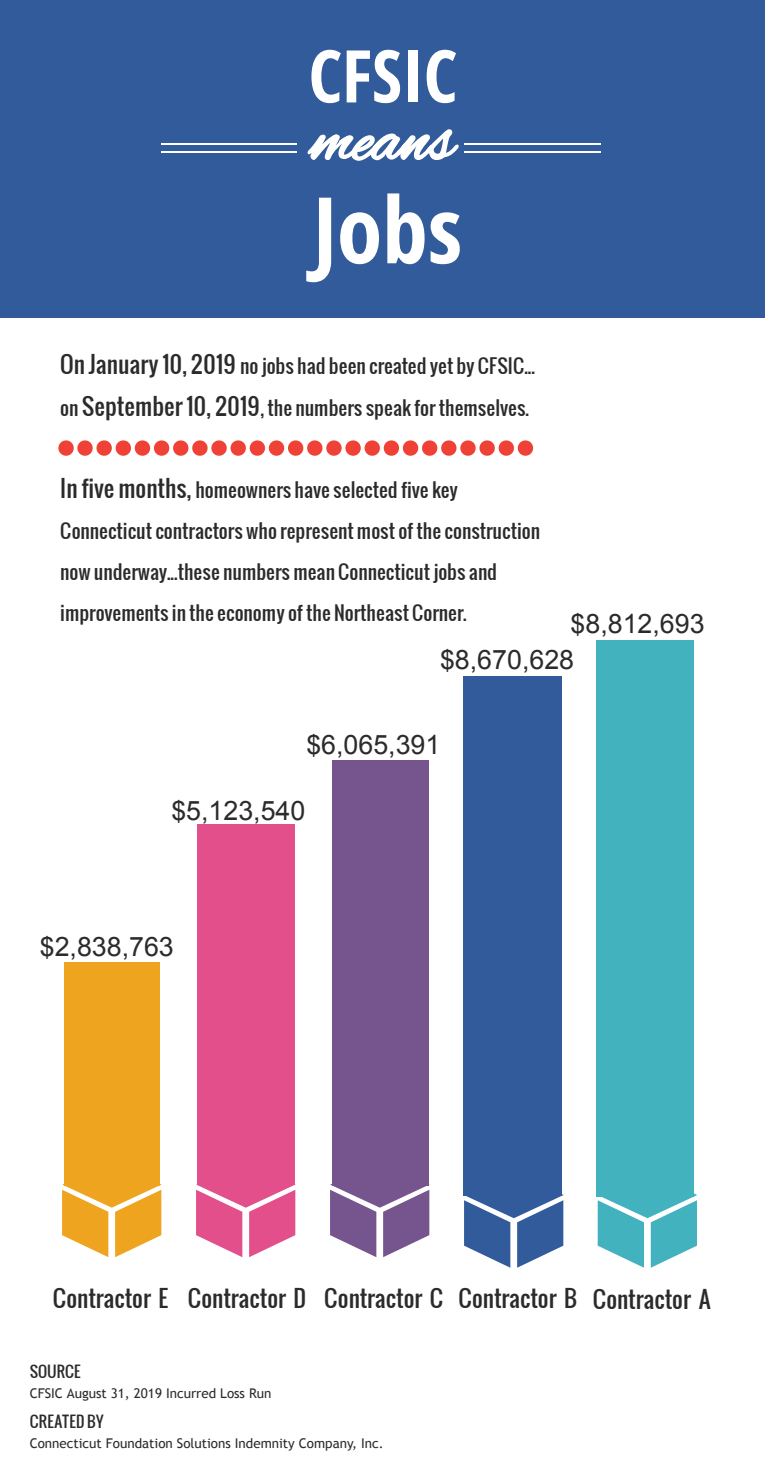
<style>
.page{position:relative;width:765px;height:1470px;background:#fff}
.page>*{position:absolute;margin:0;border:0;box-sizing:border-box;transform-origin:0 0}
.t1{font:700 condensed 91.88px "Open Sans";color:#fff}
.t2{font:700 condensed 72.75px "Open Sans";color:#fff}
.t3{font:26.75px "Arial";color:#2b2b2b}
.t4{font:23px "Oswald";color:#2b2b2b}
.t5{font:19.12px/41.1px "Oswald";color:#2b2b2b}
.t6{font:15.38px "Oswald";color:#2b2b2b}
.t7{font:13.38px "Trebuchet MS";color:#2b2b2b}
.s1{font-size:23px}
</style>
<div class="page">
<div style="left:0;top:0;width:765px;height:319px;background:#315b9b"></div>
<hr style="left:161px;top:144px;width:34px;height:1px;background:#fff">
<hr style="left:161px;top:152px;width:34px;height:1px;background:#fff">
<hr style="left:195px;top:144px;width:35px;height:1px;background:#fff">
<hr style="left:195px;top:152px;width:35px;height:1px;background:#fff">
<hr style="left:230px;top:144px;width:34px;height:1px;background:#fff">
<hr style="left:230px;top:152px;width:34px;height:1px;background:#fff">
<hr style="left:264px;top:144px;width:33px;height:1px;background:#fff">
<hr style="left:264px;top:152px;width:33px;height:1px;background:#fff">
<hr style="left:464px;top:144px;width:35px;height:1px;background:#fff">
<hr style="left:464px;top:152px;width:35px;height:1px;background:#fff">
<hr style="left:499px;top:144px;width:34px;height:1px;background:#fff">
<hr style="left:499px;top:152px;width:34px;height:1px;background:#fff">
<hr style="left:533px;top:144px;width:35px;height:1px;background:#fff">
<hr style="left:533px;top:152px;width:35px;height:1px;background:#fff">
<hr style="left:568px;top:144px;width:32px;height:1px;background:#fff">
<hr style="left:568px;top:152px;width:32px;height:1px;background:#fff">
<svg style="left:308px;top:129px;width:151px;height:32px"></svg>
<div style="left:596px;top:640px;width:98px;height:556px;background:#42b2bf"></div>
<div style="left:463px;top:676px;width:99px;height:520px;background:#315b9b"></div>
<div style="left:332px;top:760px;width:96px;height:425px;background:#76548d"></div>
<div style="left:198px;top:824px;width:97px;height:361px;background:#e34f8b"></div>
<div style="left:65px;top:962px;width:95px;height:223px;background:#eea41e"></div>
<svg style="left:62px;top:1161px;width:100px;height:96px"></svg>
<svg style="left:196px;top:1161px;width:100px;height:96px"></svg>
<svg style="left:330px;top:1161px;width:100px;height:96px"></svg>
<svg style="left:464px;top:1194px;width:100px;height:74px"></svg>
<svg style="left:598px;top:1193px;width:99px;height:75px"></svg>
<svg style="left:58px;top:440px;width:475px;height:16px"></svg>
<h2 class="t2" style="left:308px;top:25px;width:150px">CFSIC</h2>
<h1 class="t1" style="left:313px;top:166px;width:151px">Jobs</h1>
<p class="t5" style="left:60px;top:345px;width:476px"><span class="s1">On January 10, 2019</span> no jobs had been created yet by CFSIC... on <span class="s1">September 10, 2019</span>, the numbers speak for themselves.</p>
<p class="t5" style="left:60px;top:469px;width:481px"><span class="s1">In five months,</span> homeowners have selected five key Connecticut contractors who represent most of the construction now underway...these numbers mean Connecticut jobs and improvements in the economy of the Northeast Corner.</p>
<h3 class="t3" style="left:571px;top:609px;width:136px">$8,812,693</h3>
<h3 class="t3" style="left:440px;top:645px;width:136px">$8,670,628</h3>
<h3 class="t3" style="left:306px;top:730px;width:136px">$6,065,391</h3>
<h3 class="t3" style="left:171px;top:795px;width:136px">$5,123,540</h3>
<h3 class="t3" style="left:40px;top:932px;width:136px">$2,838,763</h3>
<p class="t4" style="left:53px;top:1280px;width:117px">Contractor E</p>
<p class="t4" style="left:188px;top:1280px;width:525px">Contractor D Contractor C Contractor B Contractor A</p>
<p class="t6" style="left:30px;top:1359px;width:53px">SOURCE</p>
<p class="t7" style="left:30px;top:1385px;width:243px">CFSIC August 31, 2019 Incurred Loss Run</p>
<p class="t6" style="left:30px;top:1409px;width:76px">CREATED BY</p>
<p class="t7" style="left:30px;top:1435px;width:356px">Connecticut Foundation Solutions Indemnity Company, Inc.</p>
</div>
